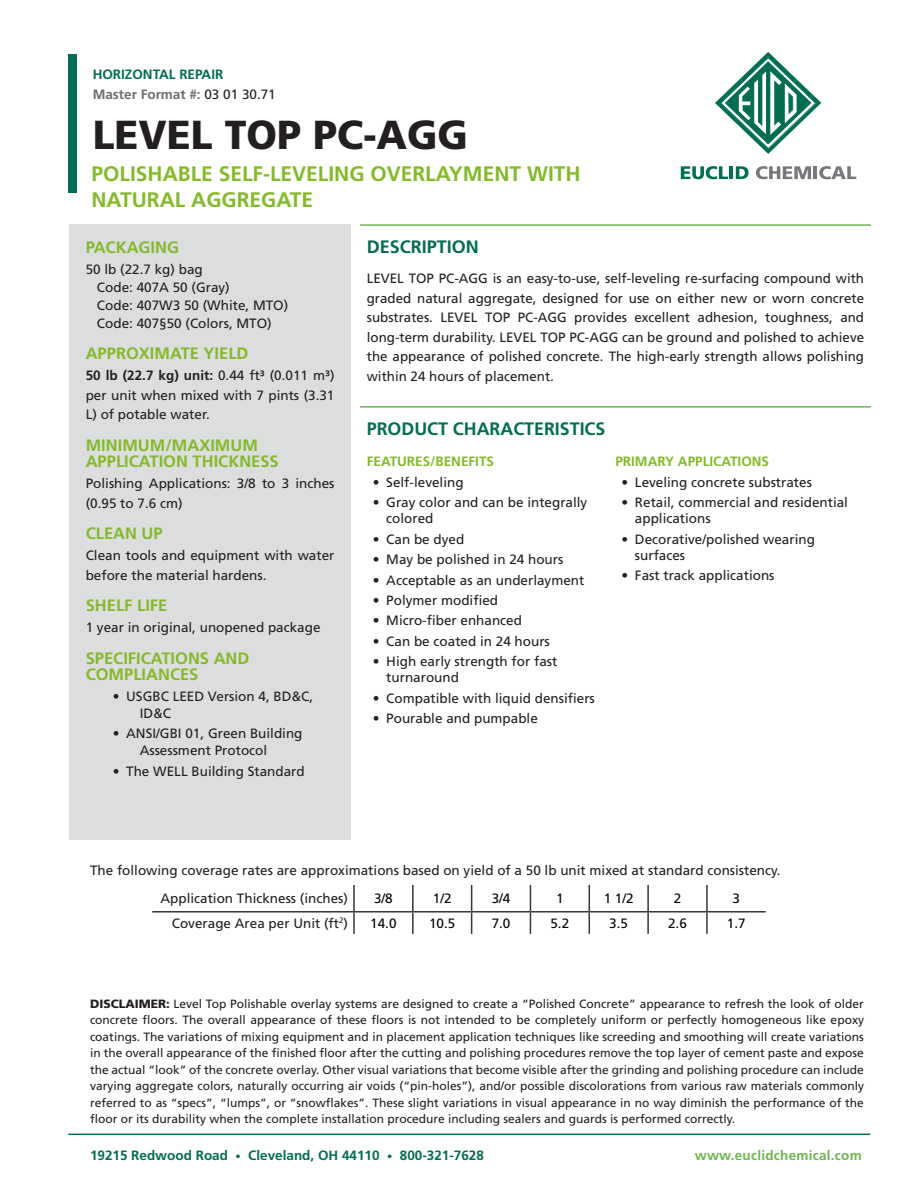
<style>
.page{position:relative;width:918px;height:1188px;background:#fff}
.page>*{position:absolute;margin:0;border:0;box-sizing:border-box;transform-origin:0 0}
.Title_-_Product_Name{font:900 40.5px "Frutiger LT Std";color:#231f20}
.Title_-_Product_Desc{font:700 21px "Frutiger LT Std";color:#82bb27}
.Dark_Green_Subheadin{font:700 18px "Frutiger LT Std";color:#006e51}
.Light_Green_-_Side_B{font:700 16.5px/16.5px "Frutiger LT Std";color:#82bb27}
.Body_Copy{font:13.5px/19.5px "Frutiger LT Std";color:#231f20}
.t1{font:700 13.5px "Frutiger LT Std";color:#006e51}
.t2{font:13.5px "Frutiger LT Std";color:#040503}
.Light_Green_Subheadi{font:700 13.5px "Frutiger LT Std";color:#82bb27}
.Body_Copy-2{font:700 13.5px "Frutiger LT Std";color:#6c6d70}
.t3{font:700 13.5px "Frutiger LT Std";letter-spacing:.02em;color:#6db650}
.Product_Type__Top{font:700 13.5px "Frutiger LT Std";color:#006e53}
.Body_Copy-3{font:12px/16.5px "Frutiger LT Std";color:#231f20;text-align:justify}
.s1{font-weight:400;color:#231f20}
.s2{font-weight:700}
.s3{font-weight:900}
.s4{font-size:10.5px}
</style>
<div class="page">
<hr style="left:360px;top:224px;width:511px;height:2px;background:#6db650">
<hr style="left:360px;top:406px;width:511px;height:2px;background:#6db650">
<div style="left:69px;top:224px;width:282px;height:616px;background:#dcdddf"></div>
<hr style="left:706px;top:885px;width:2px;height:26px;background:#3b3532">
<hr style="left:707px;top:911px;width:59px;height:2px;background:#3b3532">
<hr style="left:706px;top:913px;width:2px;height:21px;background:#3b3532">
<hr style="left:353px;top:885px;width:2px;height:26px;background:#3b3532">
<hr style="left:412px;top:885px;width:2px;height:26px;background:#3b3532">
<hr style="left:647px;top:885px;width:2px;height:26px;background:#3b3532">
<hr style="left:152px;top:911px;width:202px;height:2px;background:#3b3532">
<hr style="left:354px;top:911px;width:59px;height:2px;background:#3b3532">
<hr style="left:353px;top:913px;width:2px;height:21px;background:#3b3532">
<hr style="left:413px;top:911px;width:59px;height:2px;background:#3b3532">
<hr style="left:412px;top:913px;width:2px;height:21px;background:#3b3532">
<hr style="left:472px;top:911px;width:58px;height:2px;background:#3b3532">
<svg style="left:471px;top:885px;width:1px;height:49px"></svg>
<hr style="left:530px;top:911px;width:59px;height:2px;background:#3b3532">
<svg style="left:530px;top:885px;width:1px;height:49px"></svg>
<hr style="left:589px;top:911px;width:59px;height:2px;background:#3b3532">
<svg style="left:589px;top:885px;width:1px;height:49px"></svg>
<hr style="left:648px;top:911px;width:59px;height:2px;background:#3b3532">
<hr style="left:647px;top:913px;width:2px;height:21px;background:#3b3532">
<svg style="left:715px;top:52px;width:106px;height:102px"></svg>
<svg style="left:681px;top:166px;width:68px;height:13px"></svg>
<svg style="left:756px;top:166px;width:100px;height:13px"></svg>
<div style="left:68px;top:54px;width:8px;height:139px;background:#006e51"></div>
<hr style="left:68px;top:1134px;width:802px;height:1px;background:#006e53">
<p class="Product_Type__Top" style="left:93px;top:66px;width:132px">HORIZONTAL REPAIR</p>
<p class="Body_Copy-2" style="left:93px;top:87px;width:185px">Master Format #: <span class="s1">03 01 30.71</span></p>
<p class="Title_-_Product_Name" style="left:93px;top:110px;width:377px">LEVEL TOP PC-AGG</p>
<p class="Title_-_Product_Desc" style="left:92px;top:162px;width:491px">POLISHABLE SELF-LEVELING OVERLAYMENT WITH</p>
<p class="Title_-_Product_Desc" style="left:92px;top:187px;width:223px">NATURAL AGGREGATE</p>
<p class="Light_Green_-_Side_B" style="left:86px;top:239px;width:95px">PACKAGING</p>
<p class="Body_Copy" style="left:86px;top:260px;width:119px">50 lb (22.7 kg) bag</p>
<p class="Body_Copy" style="left:97px;top:278px;width:134px">Code: 407A 50 (Gray)</p>
<p class="Body_Copy" style="left:97px;top:296px;width:193px">Code: 407W3 50 (White, MTO)</p>
<p class="Body_Copy" style="left:97px;top:314px;width:176px">Code: 407§50 (Colors, MTO)</p>
<p class="Light_Green_-_Side_B" style="left:86px;top:346px;width:164px">APPROXIMATE YIELD</p>
<p class="Body_Copy" style="left:86px;top:366px;width:250px;text-align:justify"><span class="s2">50 lb (22.7 kg) unit:</span> 0.44 ft³ (0.011 m³) per unit when mixed with 7 pints (3.31<br>L) of potable water.</p>
<p class="Light_Green_-_Side_B" style="left:86px;top:437px;width:195px">MINIMUM/MAXIMUM<br>APPLICATION THICKNESS</p>
<p class="Body_Copy" style="left:86px;top:474px;width:250px">Polishing Applications: 3/8 to 3 inches (0.95 to 7.6 cm)</p>
<p class="Light_Green_-_Side_B" style="left:86px;top:526px;width:79px">CLEAN UP</p>
<p class="Body_Copy" style="left:86px;top:546px;width:250px">Clean tools and equipment with water before the material hardens.</p>
<p class="Light_Green_-_Side_B" style="left:86px;top:598px;width:83px">SHELF LIFE</p>
<p class="Body_Copy" style="left:86px;top:618px;width:236px">1 year in original, unopened package</p>
<p class="Light_Green_-_Side_B" style="left:86px;top:650px;width:165px">SPECIFICATIONS AND<br>COMPLIANCES</p>
<p class="Body_Copy" style="left:140px;top:688px;width:175px;line-height:16.5px;text-indent:-27px">• USGBC LEED Version 4, BD&amp;C,<br>ID&amp;C</p>
<p class="Body_Copy" style="left:140px;top:726px;width:164px;line-height:16.5px;text-indent:-27px">• ANSI/GBI 01, Green Building<br>Assessment Protocol</p>
<p class="Body_Copy" style="left:113px;top:761px;width:194px">• The WELL Building Standard</p>
<p class="Dark_Green_Subheadin" style="left:367px;top:236px;width:114px">DESCRIPTION</p>
<p class="Body_Copy" style="left:367px;top:269px;width:499px;text-align:justify">LEVEL TOP PC-AGG is an easy-to-use, self-leveling re-surfacing compound with graded natural aggregate, designed for use on either new or worn concrete substrates. LEVEL TOP PC-AGG provides excellent adhesion, toughness, and long-term durability. LEVEL TOP PC-AGG can be ground and polished to achieve the appearance of polished concrete. The high-early strength allows polishing within 24 hours of placement.</p>
<p class="Dark_Green_Subheadin" style="left:367px;top:418px;width:240px">PRODUCT CHARACTERISTICS</p>
<p class="Light_Green_Subheadi" style="left:367px;top:454px;width:129px">FEATURES/BENEFITS</p>
<p class="Body_Copy" style="left:373px;top:473px;width:92px">• Self-leveling</p>
<p class="Body_Copy" style="left:386px;top:495px;width:203px;line-height:16.2px;text-indent:-14px">• Gray color and can be integrally colored</p>
<p class="Body_Copy" style="left:373px;top:530px;width:93px">• Can be dyed</p>
<p class="Body_Copy" style="left:373px;top:550px;width:192px">• May be polished in 24 hours</p>
<p class="Body_Copy" style="left:373px;top:570px;width:213px">• Acceptable as an underlayment</p>
<p class="Body_Copy" style="left:373px;top:591px;width:127px">• Polymer modified</p>
<p class="Body_Copy" style="left:373px;top:611px;width:151px">• Micro-fiber enhanced</p>
<p class="Body_Copy" style="left:373px;top:632px;width:179px">• Can be coated in 24 hours</p>
<p class="Body_Copy" style="left:386px;top:654px;width:173px;line-height:16.2px;text-indent:-14px">• High early strength for fast turnaround</p>
<p class="Body_Copy" style="left:373px;top:689px;width:224px">• Compatible with liquid densifiers</p>
<p class="Body_Copy" style="left:373px;top:709px;width:167px">• Pourable and pumpable</p>
<p class="Light_Green_Subheadi" style="left:615px;top:454px;width:155px">PRIMARY APPLICATIONS</p>
<p class="Body_Copy" style="left:621px;top:473px;width:192px">• Leveling concrete substrates</p>
<p class="Body_Copy" style="left:635px;top:495px;width:215px;line-height:16.2px;text-indent:-14px">• Retail, commercial and residential applications</p>
<p class="Body_Copy" style="left:635px;top:531px;width:182px;line-height:16.2px;text-indent:-14px">• Decorative/polished wearing surfaces</p>
<p class="Body_Copy" style="left:621px;top:566px;width:155px">• Fast track applications</p>
<p class="Body_Copy" style="left:90px;top:861px;width:692px">The following coverage rates are approximations based on yield of a 50 lb unit mixed at standard consistency.</p>
<p class="Body_Copy" style="left:160px;top:889px;width:189px">Application Thickness (inches)</p>
<p class="t2" style="left:374px;top:891px;width:20px">3/8</p>
<p class="t2" style="left:433px;top:891px;width:20px">1/2</p>
<p class="t2" style="left:492px;top:891px;width:20px">3/4</p>
<p class="t2" style="left:556px;top:891px;width:9px">1</p>
<p class="t2" style="left:604px;top:891px;width:32px">1 1/2</p>
<p class="t2" style="left:674px;top:891px;width:9px">2</p>
<p class="t2" style="left:733px;top:891px;width:9px">3</p>
<p class="Body_Copy" style="left:172px;top:914px;width:178px">Coverage Area per Unit (ft<sup>2</sup>)</p>
<p class="t2" style="left:370px;top:915px;width:28px">14.0</p>
<p class="t2" style="left:429px;top:915px;width:28px">10.5</p>
<p class="t2" style="left:492px;top:915px;width:20px">7.0</p>
<p class="t2" style="left:550px;top:915px;width:20px">5.2</p>
<p class="t2" style="left:609px;top:915px;width:20px">3.5</p>
<p class="t2" style="left:668px;top:915px;width:20px">2.6</p>
<p class="t2" style="left:727px;top:915px;width:20px">1.7</p>
<p class="Body_Copy-3" style="left:90px;top:996px;width:776px"><span class="s3">DISCLAIMER:</span> Level Top Polishable overlay systems are designed to create a “Polished Concrete” appearance to refresh the look of older concrete floors. The overall appearance of these floors is not intended to be completely uniform or perfectly homogeneous like epoxy coatings. The variations of mixing equipment and in placement application techniques like screeding and smoothing will create variations in the overall appearance of the finished floor after the cutting and polishing procedures remove the top layer of cement paste and expose the actual “look” of the concrete overlay. Other visual variations that become visible after the grinding and polishing procedure can include varying aggregate colors, naturally occurring air voids (“pin-holes”), and/or possible discolorations from various raw materials commonly referred to as “specs”, “lumps”, or “snowflakes”. These slight variations in visual appearance in no way diminish the performance of the floor or its durability when the complete installation procedure including sealers and guards is performed correctly.</p>
<p class="t1" style="left:90px;top:1147px;width:395px">19215 Redwood Road <span class="s4">•</span> Cleveland, OH 44110 <span class="s4">•</span> 800-321-7628</p>
<p class="t3" style="left:695px;top:1147px;width:168px">www.euclidchemical.com</p>
</div>
